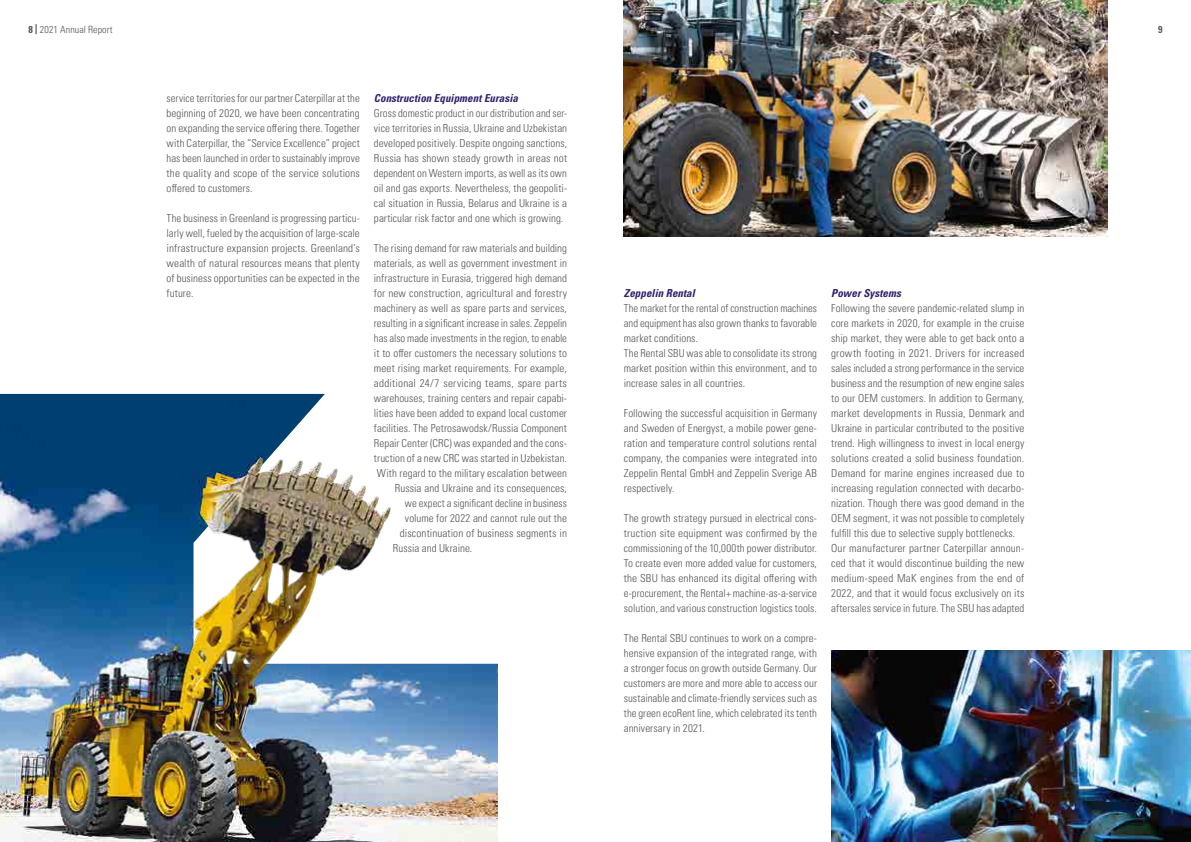
<style>
.page{position:relative;width:1191px;height:842px;background:#fff}
.page>*{position:absolute;margin:0;border:0;box-sizing:border-box;transform-origin:0 0}
.Fließtext_Artikel-10{font:11px/15px "Univers LTCYR 47 Light Cond";letter-spacing:.005em;color:#575756;text-align:justify}
._02_Subhead{font:11px "Univers LTCYR 67 Bold Cond Obl";letter-spacing:.005em;color:#32216c}
.Fließtext_Artikel-10-2{font:11px "Univers LTCYR 67 Bold Cond Obl";letter-spacing:.005em;color:#32216c}
.t1{font:10px "Univers LTCYR 47 Light Cond";letter-spacing:.005em;color:#575756}
.t2{font:10px "Univers LTCYR 67 Bold Cond";color:#575756}
.s1{font-family:"Univers LTCYR 67 Bold Cond"}
</style>
<div class="page">
<img style="left:624px;top:0;width:483px;height:237px">
<img style="left:831px;top:651px;width:360px;height:191px">
<img style="left:0;top:394px;width:498px;height:448px">
<img style="left:0;top:432px;width:429px;height:410px">
<p class="t1" style="left:28px;top:23px;width:86px"><span class="s1">8 |</span> 2021 Annual Report</p>
<p class="t2" style="left:1158px;top:23px;width:6px">9</p>
<p class="Fließtext_Artikel-10" style="left:167px;top:90px;width:195px">service territories for our partner Caterpillar at the beginning of 2020, we have been concentrating on expanding the service offering there. Together with Caterpillar, the “Service Excellence” project has been launched in order to sustainably improve the quality and scope of the service solutions offered to customers.</p>
<p class="Fließtext_Artikel-10" style="left:167px;top:210px;width:195px">The business in Greenland is progressing particu&shy;larly well, fueled by the acquisition of large-scale infrastructure expansion projects. Greenland’s wealth of natural resources means that plenty of business opportunities can be expected in the future.</p>
<p class="_02_Subhead" style="left:374px;top:91px;width:145px">Construction Equipment Eurasia</p>
<p class="Fließtext_Artikel-10" style="left:374px;top:105px;width:195px">Gross domestic product in our distribution and ser&shy;vice territories in Russia, Ukraine and Uzbekistan developed positively. Despite ongoing sanctions, Russia has shown steady growth in areas not dependent on Western imports, as well as its own oil and gas exports. Nevertheless, the geopoliti&shy;cal situation in Russia, Belarus and Ukraine is a particular risk factor and one which is growing.</p>
<p class="Fließtext_Artikel-10" style="left:374px;top:240px;width:195px">The rising demand for raw materials and building</p>
<p class="Fließtext_Artikel-10" style="left:374px;top:255px;width:195px">materials, as well as government investment in</p>
<p class="Fließtext_Artikel-10" style="left:374px;top:270px;width:195px">infrastructure in Eurasia, triggered high demand</p>
<p class="Fließtext_Artikel-10" style="left:374px;top:285px;width:195px">for new construction, agricultural and forestry</p>
<p class="Fließtext_Artikel-10" style="left:374px;top:300px;width:194px">machinery as well as spare parts and services,</p>
<p class="Fließtext_Artikel-10" style="left:374px;top:315px;width:195px">resulting in a significant increase in sales. Zeppelin</p>
<p class="Fließtext_Artikel-10" style="left:374px;top:330px;width:195px">has also made investments in the region, to enable</p>
<p class="Fließtext_Artikel-10" style="left:374px;top:345px;width:194px">it to offer customers the necessary solutions to</p>
<p class="Fließtext_Artikel-10" style="left:374px;top:360px;width:194px">meet rising market requirements. For example,</p>
<p class="Fließtext_Artikel-10" style="left:374px;top:375px;width:194px">additional 24/7 servicing teams, spare parts</p>
<p class="Fließtext_Artikel-10" style="left:374px;top:390px;width:194px">warehouses, training centers and repair capabi-</p>
<p class="Fließtext_Artikel-10" style="left:374px;top:405px;width:194px">lities have been added to expand local customer</p>
<p class="Fließtext_Artikel-10" style="left:374px;top:420px;width:195px">facilities. The Petrosawodsk/Russia Component</p>
<p class="Fließtext_Artikel-10" style="left:374px;top:435px;width:194px">Repair Center (CRC) was expanded and the cons-</p>
<p class="Fließtext_Artikel-10" style="left:374px;top:450px;width:194px">truction of a new CRC was started in Uzbekistan.</p>
<p class="Fließtext_Artikel-10" style="left:377px;top:465px;width:191px">With regard to the military escalation between</p>
<p class="Fließtext_Artikel-10" style="left:395px;top:480px;width:174px">Russia and Ukraine and its consequences,</p>
<p class="Fließtext_Artikel-10" style="left:405px;top:495px;width:164px">we expect a significant decline in business</p>
<p class="Fließtext_Artikel-10" style="left:405px;top:510px;width:163px">volume for 2022 and cannot rule out the</p>
<p class="Fließtext_Artikel-10" style="left:400px;top:525px;width:168px">discontinuation of business segments in</p>
<p class="Fließtext_Artikel-10" style="left:393px;top:540px;width:81px">Russia and Ukraine.</p>
<p class="Fließtext_Artikel-10-2" style="left:624px;top:286px;width:73px">Zeppelin Rental</p>
<p class="Fließtext_Artikel-10" style="left:624px;top:300px;width:195px">The market for the rental of construction machines and equipment has also grown thanks to favorable market conditions.</p>
<p class="Fließtext_Artikel-10" style="left:624px;top:345px;width:195px">The Rental SBU was able to consolidate its strong market position within this environment, and to increase sales in all countries.</p>
<p class="Fließtext_Artikel-10" style="left:624px;top:405px;width:195px">Following the successful acquisition in Germany and Sweden of Energyst, a mobile power gene&shy;ration and temperature control solutions rental company, the companies were integrated into Zeppelin Rental GmbH and Zeppelin Sverige AB respectively.</p>
<p class="Fließtext_Artikel-10" style="left:624px;top:510px;width:195px">The growth strategy pursued in electrical cons&shy;truction site equipment was confirmed by the commissioning of the 10,000th power distributor.<br>To create even more added value for customers, the SBU has enhanced its digital offering with e-procurement, the Rental+ machine-as-a-service solution, and various construction logistics tools.</p>
<p class="Fließtext_Artikel-10" style="left:624px;top:630px;width:195px">The Rental SBU continues to work on a compre&shy;hensive expansion of the integrated range, with a stronger focus on growth outside Germany. Our customers are more and more able to access our sustainable and climate-friendly services such as the green ecoRent line, which celebrated its tenth anniversary in 2021.</p>
<p class="Fließtext_Artikel-10-2" style="left:831px;top:286px;width:71px">Power Systems</p>
<p class="Fließtext_Artikel-10" style="left:831px;top:300px;width:195px">Following the severe pandemic-related slump in core markets in 2020, for example in the cruise ship market, they were able to get back onto a growth footing in 2021. Drivers for increased sales included a strong performance in the service business and the resumption of new engine sales to our OEM customers. In addition to Germany, market developments in Russia, Denmark and Ukraine in particular contributed to the positive trend. High willingness to invest in local energy solutions created a solid business foundation.<br>Demand for marine engines increased due to increasing regulation connected with decarbo&shy;nization. Though there was good demand in the OEM segment, it was not possible to completely fulfill this due to selective supply bottlenecks.</p>
<p class="Fließtext_Artikel-10" style="left:831px;top:540px;width:195px">Our manufacturer partner Caterpillar announ&shy;ced that it would discontinue building the new medium-speed MaK engines from the end of 2022, and that it would focus exclusively on its aftersales service in future. The SBU has adapted</p>
</div>
